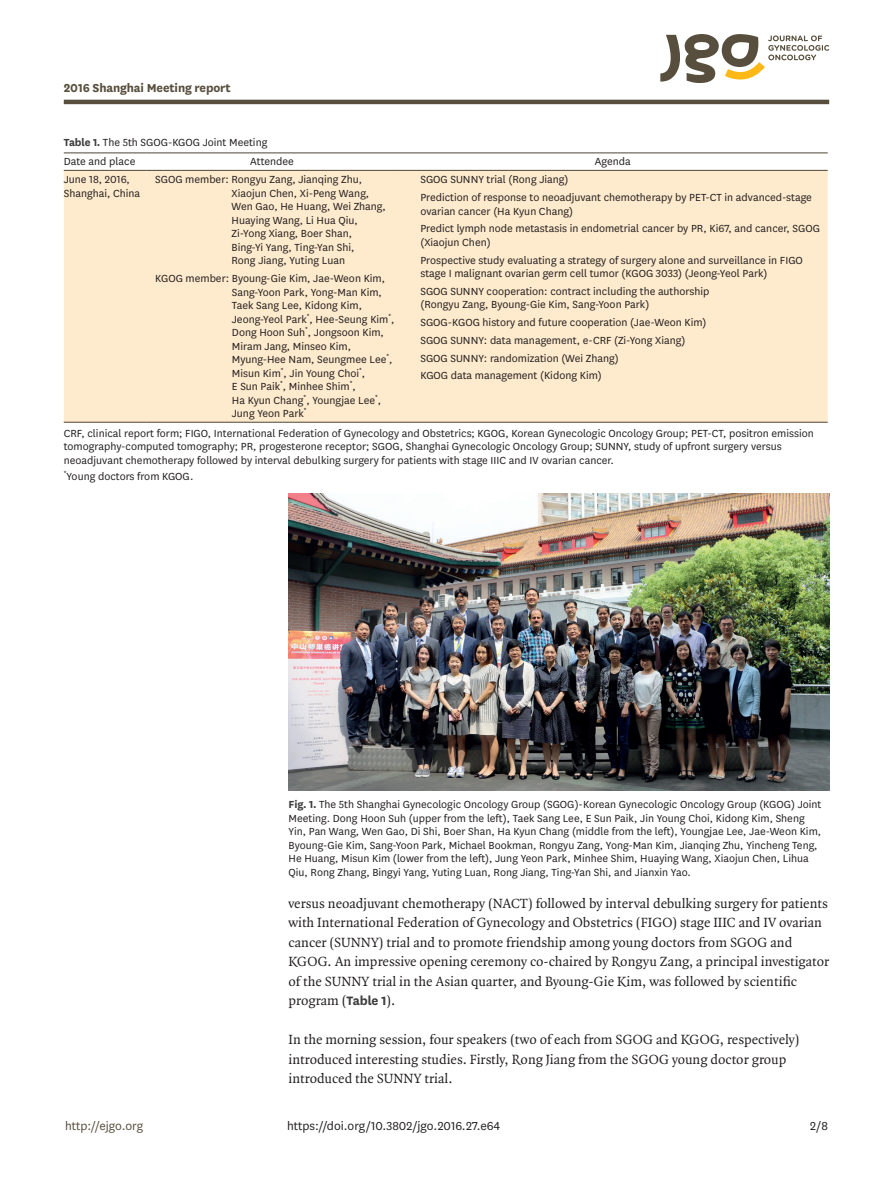
<style>
.page{position:relative;width:893px;height:1191px;background:#fff}
.page>*{position:absolute;margin:0;border:0;box-sizing:border-box;transform-origin:0 0}
.body_p_first{font:14.25px/19.5px "Quadraat OT";color:#231f20}
.body_p{font:14.25px/19.5px "Quadraat OT";color:#231f20}
.doi_running_footer{font:13.5px "National";color:#231f20}
.alt-title-type{font:700 13.5px "National";letter-spacing:-.01em;color:#574e3d}
.t1{font:13.5px "National";color:#574e3d}
.tbody_entry{font:12px/13.5px "National";color:#231f20}
.fig_caption{font:12px/13.5px "National";color:#231f20}
.table-wrap-foot_p_fi{font:12px/13.5px "National";color:#231f20}
.table-wrap_caption{font:12px "National";color:#231f20}
.thead_entry{font:12px "National";color:#231f20}
.table-wrap-foot_p{font:12px "National";color:#231f20}
.s1{font-weight:700;color:#3e3e3f}
.s2{font-family:"National";font-weight:700;color:#3e3e3f}
</style>
<div class="page">
<hr style="left:64px;top:100px;width:765px;height:4px;background:#574e3d">
<svg style="left:660px;top:34px;width:169px;height:49px"></svg>
<img style="left:289px;top:493px;width:540px;height:297px">
<div style="left:64px;top:171px;width:764px;height:251px;background:#feeacc"></div>
<hr style="left:64px;top:152px;width:82px;height:1px;background:#574e3d">
<hr style="left:146px;top:152px;width:252px;height:1px;background:#574e3d">
<hr style="left:64px;top:170px;width:82px;height:1px;background:#574e3d">
<hr style="left:146px;top:170px;width:252px;height:1px;background:#574e3d">
<hr style="left:64px;top:422px;width:82px;height:1px;background:#574e3d">
<hr style="left:146px;top:422px;width:252px;height:1px;background:#574e3d">
<hr style="left:398px;top:422px;width:430px;height:1px;background:#574e3d">
<hr style="left:398px;top:152px;width:430px;height:1px;background:#574e3d">
<hr style="left:398px;top:170px;width:430px;height:1px;background:#574e3d">
<p class="alt-title-type" style="left:64px;top:78px;width:168px">2016 Shanghai Meeting report</p>
<p class="table-wrap_caption" style="left:64px;top:135px;width:205px"><span class="s1">Table 1.</span> The 5th SGOG-KGOG Joint Meeting</p>
<p class="thead_entry" style="left:64px;top:154px;width:73px">Date and place</p>
<p class="thead_entry" style="left:250px;top:154px;width:45px">Attendee</p>
<p class="thead_entry" style="left:595px;top:154px;width:37px">Agenda</p>
<p class="tbody_entry" style="left:64px;top:172px;width:78px">June 18, 2016,<br>Shanghai, China</p>
<p class="tbody_entry" style="left:232px;top:172px;width:156px;text-indent:-76px">SGOG member: Rongyu Zang, Jianqing Zhu,<br>Xiaojun Chen, Xi-Peng Wang,<br>Wen Gao, He Huang, Wei Zhang,<br>Huaying Wang, Li Hua Qiu,<br>Zi-Yong Xiang, Boer Shan,<br>Bing-Yi Yang, Ting-Yan Shi,<br>Rong Jiang, Yuting Luan</p>
<p class="tbody_entry" style="left:232px;top:271px;width:164px;text-indent:-77px">KGOG member: Byoung-Gie Kim, Jae-Weon Kim,<br>Sang-Yoon Park, Yong-Man Kim,<br>Taek Sang Lee, Kidong Kim,<br>Jeong-Yeol Park<sup>*</sup>, Hee-Seung Kim<sup>*</sup>,<br>Dong Hoon Suh<sup>*</sup>, Jongsoon Kim,<br>Miram Jang, Minseo Kim,<br>Myung-Hee Nam, Seungmee Lee<sup>*</sup>,<br>Misun Kim<sup>*</sup>, Jin Young Choi<sup>*</sup>,<br>E Sun Paik<sup>*</sup>, Minhee Shim<sup>*</sup>,<br>Ha Kyun Chang<sup>*</sup>, Youngjae Lee<sup>*</sup>,<br>Jung Yeon Park<sup>*</sup></p>
<p class="tbody_entry" style="left:420px;top:172px;width:150px">SGOG SUNNY trial (Rong Jiang)</p>
<p class="tbody_entry" style="left:420px;top:190px;width:393px">Prediction of response to neoadjuvant chemotherapy by PET-CT in advanced-stage ovarian cancer (Ha Kyun Chang)</p>
<p class="tbody_entry" style="left:420px;top:221px;width:401px">Predict lymph node metastasis in endometrial cancer by PR, Ki67, and cancer, SGOG (Xiaojun Chen)</p>
<p class="tbody_entry" style="left:420px;top:253px;width:384px">Prospective study evaluating a strategy of surgery alone and surveillance in FIGO stage I malignant ovarian germ cell tumor (KGOG 3033) (Jeong-Yeol Park)</p>
<p class="tbody_entry" style="left:420px;top:284px;width:290px">SGOG SUNNY cooperation: contract including the authorship (Rongyu Zang, Byoung-Gie Kim, Sang-Yoon Park)</p>
<p class="tbody_entry" style="left:420px;top:315px;width:288px">SGOG-KGOG history and future cooperation (Jae-Weon Kim)</p>
<p class="tbody_entry" style="left:420px;top:333px;width:267px">SGOG SUNNY: data management, e-CRF (Zi-Yong Xiang)</p>
<p class="tbody_entry" style="left:420px;top:351px;width:200px">SGOG SUNNY: randomization (Wei Zhang)</p>
<p class="tbody_entry" style="left:420px;top:368px;width:183px">KGOG data management (Kidong Kim)</p>
<p class="table-wrap-foot_p_fi" style="left:64px;top:426px;width:751px">CRF, clinical report form; FIGO, International Federation of Gynecology and Obstetrics; KGOG, Korean Gynecologic Oncology Group; PET-CT, positron emission tomography-computed tomography; PR, progesterone receptor; SGOG, Shanghai Gynecologic Oncology Group; SUNNY, study of upfront surgery versus neoadjuvant chemotherapy followed by interval debulking surgery for patients with stage IIIC and IV ovarian cancer.</p>
<p class="table-wrap-foot_p" style="left:64px;top:468px;width:131px"><sup>*</sup>Young doctors from KGOG.</p>
<p class="fig_caption" style="left:289px;top:797px;width:534px"><span class="s1">Fig. 1.</span> The 5th Shanghai Gynecologic Oncology Group (SGOG)-Korean Gynecologic Oncology Group (KGOG) Joint Meeting. Dong Hoon Suh (upper from the left), Taek Sang Lee, E Sun Paik, Jin Young Choi, Kidong Kim, Sheng Yin, Pan Wang, Wen Gao, Di Shi, Boer Shan, Ha Kyun Chang (middle from the left), Youngjae Lee, Jae-Weon Kim, Byoung-Gie Kim, Sang-Yoon Park, Michael Bookman, Rongyu Zang, Yong-Man Kim, Jianqing Zhu, Yincheng Teng, He Huang, Misun Kim (lower from the left), Jung Yeon Park, Minhee Shim, Huaying Wang, Xiaojun Chen, Lihua Qiu, Rong Zhang, Bingyi Yang, Yuting Luan, Rong Jiang, Ting-Yan Shi, and Jianxin Yao.</p>
<p class="body_p_first" style="left:289px;top:893px;width:542px">versus neoadjuvant chemotherapy (NACT) followed by interval debulking surgery for patients with International Federation of Gynecology and Obstetrics (FIGO) stage IIIC and IV ovarian cancer (SUNNY) trial and to promote friendship among young doctors from SGOG and KGOG. An impressive opening ceremony co-chaired by Rongyu Zang, a principal investigator of the SUNNY trial in the Asian quarter, and Byoung-Gie Kim, was followed by scientific program (<span class="s2">Table 1</span>).</p>
<p class="body_p" style="left:289px;top:1030px;width:512px">In the morning session, four speakers (two of each from SGOG and KGOG, respectively) introduced interesting studies. Firstly, Rong Jiang from the SGOG young doctor group introduced the SUNNY trial.</p>
<p class="t1" style="left:65px;top:1116px;width:80px">http://ejgo.org</p>
<p class="doi_running_footer" style="left:287px;top:1116px;width:215px">https://doi.org/10.3802/jgo.2016.27.e64</p>
<p class="doi_running_footer" style="left:810px;top:1116px;width:19px">2/8</p>
</div>
